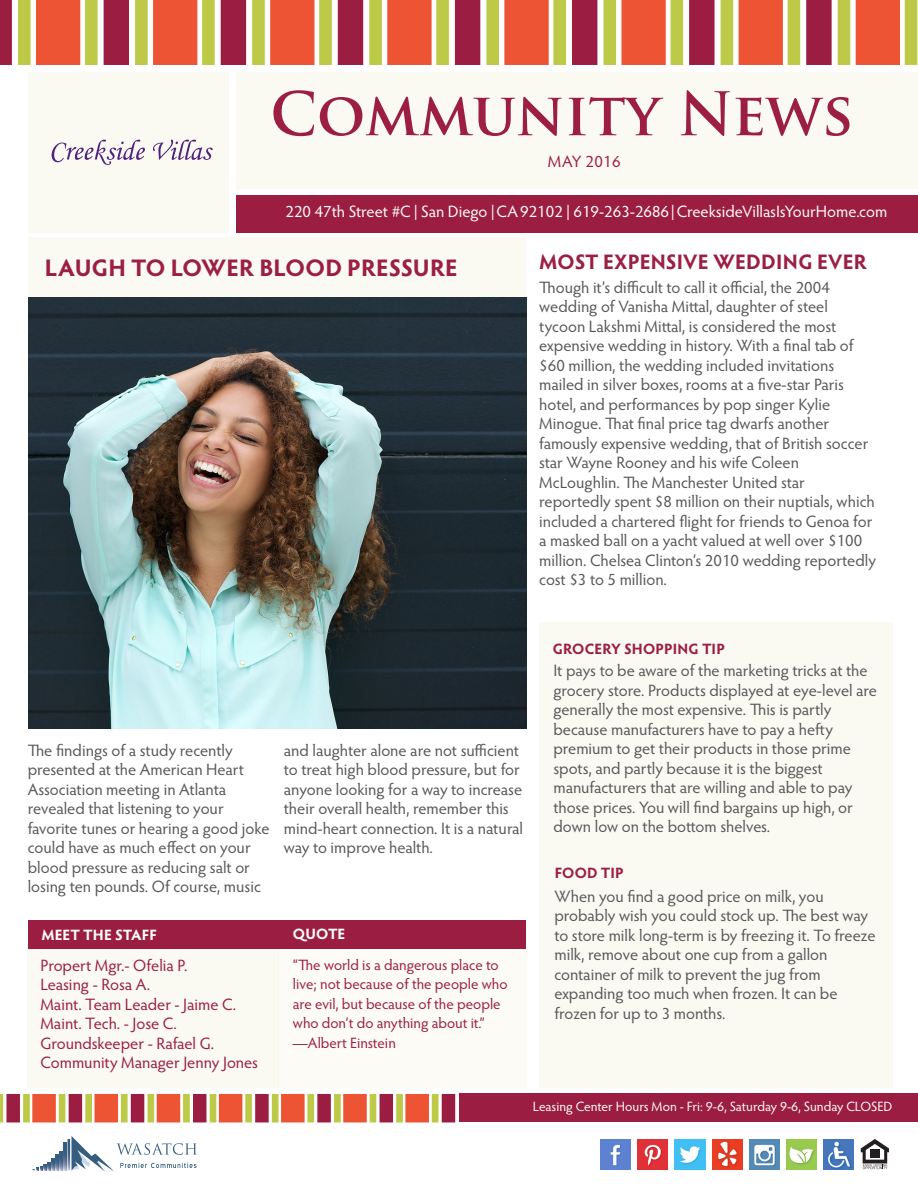
<style>
.page{position:relative;width:918px;height:1188px;background:#fff}
.page>*{position:absolute;margin:0;border:0;box-sizing:border-box;transform-origin:0 0}
.Newsletter_name{font:700 58.5px "Trajan Pro";color:#9c1e43}
.Article_Short_Headin{font:700 24px "Hypatia Sans Pro";color:#9c1e43}
.Article_Long_Heading{font:700 21px "Hypatia Sans Pro";letter-spacing:.01em;color:#9c1e43}
.Body_Copy{font:16.5px/19.5px "Hypatia Sans Pro";color:#57585a}
.Tip_Box_2{font:16.5px/19.5px "Hypatia Sans Pro";color:#57585a}
.white_copy{font:16.5px "Hypatia Sans Pro";color:#9c1e43}
.Property_Info{font:16.5px "Hypatia Sans Pro";color:#fffefa}
.Month_Year{font:16.5px "Hypatia Sans Pro";letter-spacing:.02em;color:#9c1e43}
.SFQ_Box_2{font:15px/19.5px "Hypatia Sans Pro";color:#9c1e43}
.Tip_Box_1{font:700 15px "Hypatia Sans Pro";letter-spacing:.01em;color:#9c1e43}
.tidbitsheading_2{font:700 15px "Hypatia Sans Pro";letter-spacing:.005em;color:#fffefa}
.SFQ_Box_1{font:700 15px "Hypatia Sans Pro";letter-spacing:.005em;color:#fffefa}
.office_hours{font:13.5px "Hypatia Sans Pro";letter-spacing:-.005em;color:#fffefa}
</style>
<div class="page">
<img style="left:28px;top:297px;width:498px;height:432px">
<div style="left:459px;top:1094px;width:459px;height:28px;background:#9b1d42"></div>
<div style="left:236px;top:72px;width:682px;height:117px;background:#fbfaf2"></div>
<div style="left:236px;top:195px;width:682px;height:37px;background:#9b1d42"></div>
<div style="left:28px;top:72px;width:202px;height:160px;background:#fbfaf2"></div>
<div style="left:28px;top:238px;width:498px;height:59px;background:#fbfaf2"></div>
<div style="left:539px;top:622px;width:353px;height:466px;background:#fbfaf2"></div>
<div style="left:27px;top:949px;width:251px;height:139px;background:#fbfaf2"></div>
<svg style="left:0;top:1094px;width:455px;height:28px"></svg>
<div style="left:278px;top:949px;width:248px;height:139px;background:#fcfbf5"></div>
<div style="left:28px;top:920px;width:498px;height:29px;background:#9b1d42"></div>
<svg style="left:0;top:0;width:12px;height:65px"></svg>
<svg style="left:18px;top:0;width:899px;height:65px;fill:#bcca48"></svg>
<svg style="left:36px;top:0;width:864px;height:65px"></svg>
<svg style="left:52px;top:140px;width:93px;height:25px"></svg>
<svg style="left:153px;top:140px;width:60px;height:20px"></svg>
<svg style="left:861px;top:1139px;width:28px;height:30px"></svg>
<hr style="left:870px;top:1154px;width:10px;height:4px;background:#231f20">
<hr style="left:870px;top:1149px;width:10px;height:4px;background:#231f20">
<img style="left:824px;top:1139px;width:30px;height:30px">
<img style="left:786px;top:1139px;width:31px;height:30px">
<img style="left:749px;top:1139px;width:31px;height:30px">
<img style="left:712px;top:1139px;width:30px;height:30px">
<img style="left:675px;top:1139px;width:30px;height:30px">
<img style="left:638px;top:1139px;width:30px;height:30px">
<img style="left:601px;top:1139px;width:30px;height:30px">
<svg style="left:64px;top:1143px;width:2px;height:27px"></svg>
<svg style="left:32px;top:1151px;width:30px;height:19px"></svg>
<svg style="left:68px;top:1136px;width:129px;height:36px"></svg>
<p class="Newsletter_name" style="left:270px;top:78px;width:585px">Community News</p>
<p class="Month_Year" style="left:548px;top:150px;width:74px">MAY 2016</p>
<p class="Property_Info" style="left:286px;top:200px;width:603px">220 47th Street #C | San Diego |CA92102 | 619-263-2686|CreeksideVillasIsYourHome.com</p>
<p class="Article_Short_Headin" style="left:45px;top:250px;width:414px">LAUGH TO LOWER BLOOD PRESSURE</p>
<p class="Article_Long_Heading" style="left:539px;top:247px;width:329px">MOST EXPENSIVE WEDDING EVER</p>
<p class="Body_Copy" style="left:539px;top:277px;width:338px">Though it’s difficult to call it official, the 2004 wedding of Vanisha Mittal, daughter of steel tycoon Lakshmi Mittal, is considered the most expensive wedding in history. With a final tab of $60 million, the wedding included invitations mailed in silver boxes, rooms at a five-star Paris hotel, and performances by pop singer Kylie Minogue. That final price tag dwarfs another famously expensive wedding, that of British soccer star Wayne Rooney and his wife Coleen McLoughlin. The Manchester United star reportedly spent $8 million on their nuptials, which included a chartered flight for friends to Genoa for a masked ball on a yacht valued at well over $100 million. Chelsea Clinton’s 2010 wedding reportedly cost $3 to 5 million.</p>
<p class="Body_Copy" style="left:28px;top:740px;width:243px">The findings of a study recently presented at the American Heart Association meeting in Atlanta revealed that listening to your favorite tunes or hearing a good joke could have as much effect on your blood pressure as reducing salt or losing ten pounds. Of course, music</p>
<p class="tidbitsheading_2" style="left:42px;top:924px;width:117px">MEET THE STAFF</p>
<p class="white_copy" style="left:40px;top:954px;width:149px">Propert Mgr.- Ofelia P.</p>
<p class="white_copy" style="left:40px;top:974px;width:111px">Leasing - Rosa A.</p>
<p class="white_copy" style="left:40px;top:993px;width:197px">Maint. Team Leader - Jaime C.</p>
<p class="white_copy" style="left:40px;top:1013px;width:138px">Maint. Tech. - Jose C.</p>
<p class="white_copy" style="left:40px;top:1032px;width:175px">Groundskeeper - Rafael G.</p>
<p class="white_copy" style="left:40px;top:1052px;width:219px">Community Manager Jenny Jones</p>
<p class="Body_Copy" style="left:284px;top:740px;width:241px">and laughter alone are not sufficient to treat high blood pressure, but for anyone looking for a way to increase their overall health, remember this mind-heart connection. It is a natural way to improve health.</p>
<p class="SFQ_Box_1" style="left:293px;top:924px;width:54px">QUOTE</p>
<p class="SFQ_Box_2" style="left:293px;top:954px;width:216px">“The world is a dangerous place to live; not because of the people who are evil, but because of the people who don’t do anything about it.”</p>
<p class="SFQ_Box_2" style="left:293px;top:1032px;width:105px">—Albert Einstein</p>
<p class="Tip_Box_1" style="left:553px;top:638px;width:174px">GROCERY SHOPPING TIP</p>
<p class="Tip_Box_2" style="left:553px;top:660px;width:325px">It pays to be aware of the marketing tricks at the grocery store. Products displayed at eye-level are generally the most expensive. This is partly because manufacturers have to pay a hefty premium to get their products in those prime spots, and partly because it is the biggest manufacturers that are willing and able to pay those prices. You will find bargains up high, or down low on the bottom shelves.</p>
<p class="Tip_Box_1" style="left:555px;top:862px;width:71px">FOOD TIP</p>
<p class="Tip_Box_2" style="left:554px;top:886px;width:323px">When you find a good price on milk, you probably wish you could stock up. The best way to store milk long-term is by freezing it. To freeze milk, remove about one cup from a gallon container of milk to prevent the jug from expanding too much when frozen. It can be frozen for up to 3 months.</p>
<p class="office_hours" style="left:533px;top:1098px;width:361px">Leasing Center Hours Mon - Fri: 9-6, Saturday 9-6, Sunday CLOSED</p>
</div>
